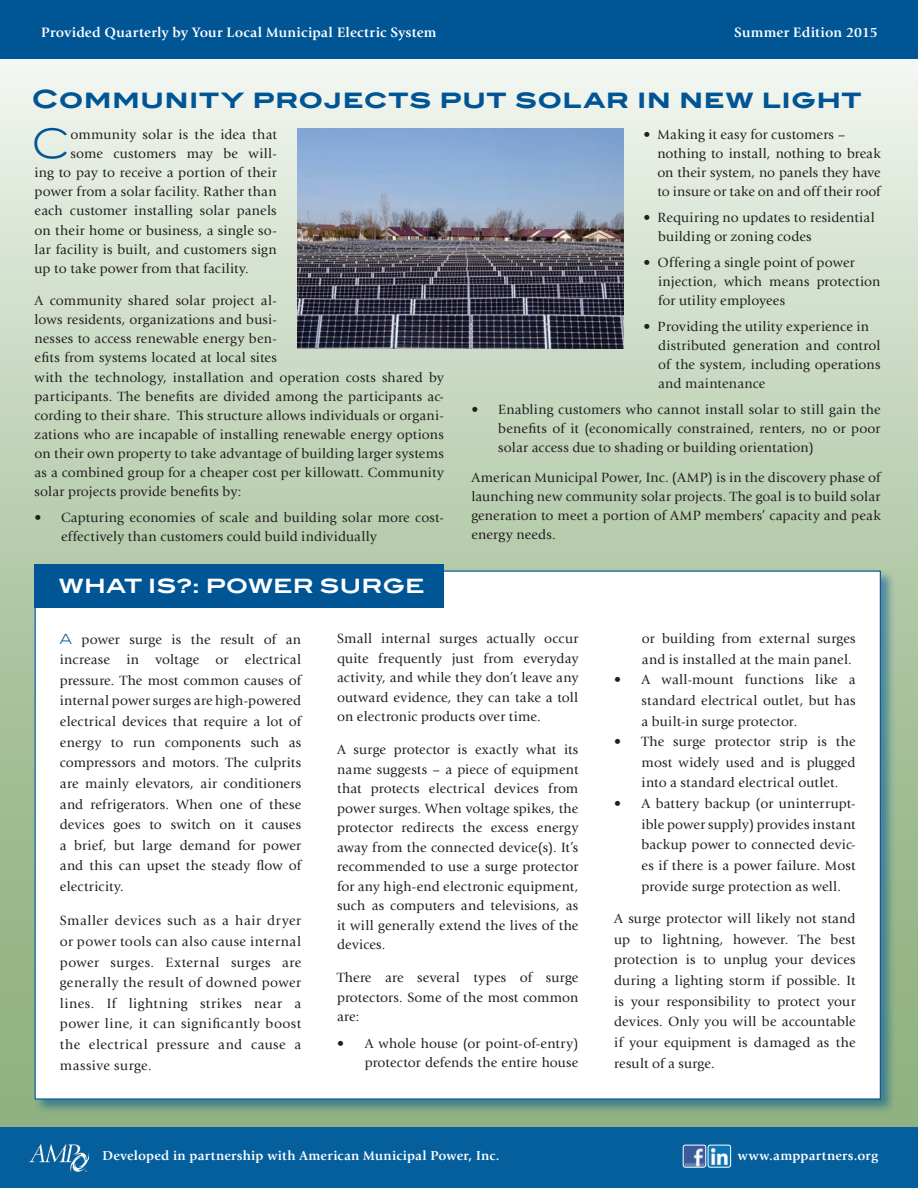
<style>
.page{position:relative;width:918px;height:1188px;background:#fff}
.page>*{position:absolute;margin:0;border:0;box-sizing:border-box;transform-origin:0 0}
.t1{font:300 40.35px "Blair ITC Std";color:#005595}
.t2{font:700 25.05px "Blair ITC Std";letter-spacing:.015em;color:#005595}
.t3{font:700 19.8px "Blair ITC Std";letter-spacing:.005em;color:#fff}
.t4{font:700 14.25px "Giovanni Std";letter-spacing:.02em;color:#fff}
.t5{font:13.95px/20.7px "Giovanni Std";letter-spacing:.015em;color:#231f20;text-align:justify}
.t6{font:700 13.5px "Giovanni Std";letter-spacing:.025em;color:#fff}
.s1{font-family:"Blair ITC Std";font-weight:300;color:#005595}
</style>
<div class="page">
<div style="left:0;top:0;width:918px;height:1188px;background:linear-gradient(to bottom,#edf2ed,#7fa66d)"></div>
<div style="left:0;top:1128px;width:918px;height:60px;background:#055f9d"></div>
<img style="left:29px;top:1145px;width:60px;height:26px">
<div style="left:0;top:0;width:918px;height:58px;background:#005595"></div>
<img style="left:683px;top:1145px;width:21px;height:22px">
<div style="left:683px;top:1145px;width:23px;height:22px;border:1px solid #fff;border-radius:2px"></div>
<img style="left:708px;top:1145px;width:23px;height:22px">
<div style="left:708px;top:1145px;width:23px;height:22px;border:1px solid #fff;border-radius:2px"></div>
<img style="left:297px;top:129px;width:326px;height:219px">
<div style="left:33px;top:569px;width:863px;height:546px;background:#005595;opacity:.55"></div>
<div style="left:35px;top:571px;width:846px;height:529px;background:#fff;border:1px solid #005595"></div>
<div style="left:45px;top:564px;width:399px;height:43px;background:#005595"></div>
<div style="left:35px;top:564px;width:18px;height:43px;background:#005595"></div>
<p class="t4" style="left:41px;top:25px;width:397px">Provided Quarterly by Your Local Municipal Electric System</p>
<p class="t4" style="left:734px;top:25px;width:145px">Summer Edition 2015</p>
<h2 class="t2" style="left:32px;top:83px;width:832px">Community projects put solar in new light</h2>
<h1 class="t1" style="left:31px;top:121px;width:41px">C</h1>
<p class="t5" style="left:70px;top:124px;width:208px">ommunity solar is the idea that</p>
<p class="t5" style="left:70px;top:143px;width:208px">some customers may be will-</p>
<p class="t5" style="left:35px;top:162px;width:244px">ing to pay to receive a portion of their</p>
<p class="t5" style="left:35px;top:182px;width:244px">power from a solar facility. Rather than</p>
<p class="t5" style="left:35px;top:201px;width:244px">each customer installing solar panels</p>
<p class="t5" style="left:35px;top:220px;width:244px">on their home or business, a single so-</p>
<p class="t5" style="left:35px;top:239px;width:244px">lar facility is built, and customers sign</p>
<p class="t5" style="left:35px;top:258px;width:216px">up to take power from that facility.</p>
<p class="t5" style="left:35px;top:291px;width:411px;line-height:19px;text-align:left">A community shared solar project al-<br>lows residents, organizations and busi-<br>nesses to access renewable energy ben-<br>efits from systems located at local sites<br>with the technology, installation and operation costs shared by participants. The benefits are divided among the participants ac&shy;cording to their share. This structure allows individuals or organi&shy;zations who are incapable of installing renewable energy options on their own property to take advantage of building larger systems as a combined group for a cheaper cost per killowatt. Community solar projects provide benefits by:</p>
<p class="t5" style="left:61px;top:508px;width:384px;line-height:19px;text-indent:-26px">• Capturing economies of scale and building solar more cost&shy;effectively than customers could build individually</p>
<p class="t5" style="left:657px;top:125px;width:225px;line-height:19px;text-align:left;text-indent:-14px">• Making it easy for customers – nothing to install, nothing to break on their system, no panels they have to insure or take on and off their roof</p>
<p class="t5" style="left:658px;top:208px;width:218px;line-height:19px;text-indent:-15px">• Requiring no updates to residential building or zoning codes</p>
<p class="t5" style="left:658px;top:253px;width:224px;line-height:19px;text-align:left;text-indent:-15px">• Offering a single point of power injection, which means protection for utility employees</p>
<p class="t5" style="left:658px;top:317px;width:224px;line-height:19px;text-align:left;text-indent:-15px">• Providing the utility experience in distributed generation and control of the system, including operations and maintenance</p>
<p class="t5" style="left:498px;top:400px;width:384px;line-height:19px;text-indent:-27px">• Enabling customers who cannot install solar to still gain the benefits of it (economically constrained, renters, no or poor solar access due to shading or building orientation)</p>
<p class="t5" style="left:471px;top:468px;width:411px;line-height:19px">American Municipal Power, Inc. (AMP) is in the discovery phase of launching new community solar projects. The goal is to build solar generation to meet a portion of AMP members’ capacity and peak energy needs.</p>
<h3 class="t3" style="left:59px;top:574px;width:367px">WHAT IS?: POWER SURGE</h3>
<p class="t5" style="left:337px;top:629px;width:243px;line-height:19.5px">Small internal surges actually occur quite frequently just from everyday activity, and while they don’t leave any outward evidence, they can take a toll on electronic products over time.</p>
<p class="t5" style="left:337px;top:740px;width:243px;line-height:19.5px">A surge protector is exactly what its name suggests – a piece of equipment that protects electrical devices from power surges. When voltage spikes, the protector redirects the excess energy away from the connected device(s). It’s recommended to use a surge protector for any high-end electronic equipment, such as computers and televisions, as it will generally extend the lives of the devices.</p>
<p class="t5" style="left:337px;top:968px;width:243px;line-height:19.5px">There are several types of surge protectors. Some of the most common are:</p>
<p class="t5" style="left:337px;top:1034px;width:243px;line-height:19.5px;text-align:right">• A whole house (or point-of-entry) protector defends the entire house</p>
<p class="t5" style="left:60px;top:629px;width:243px"><span class="s1">A</span> power surge is the result of an increase in voltage or electrical pressure. The most common causes of internal power surges are high-powered electrical devices that require a lot of energy to run components such as compressors and motors. The culprits are mainly elevators, air conditioners and refrigerators. When one of these devices goes to switch on it causes a brief, but large demand for power and this can upset the steady flow of electricity.</p>
<p class="t5" style="left:60px;top:911px;width:243px">Smaller devices such as a hair dryer or power tools can also cause internal power surges. External surges are generally the result of downed power lines. If lightning strikes near a power line, it can significantly boost the electrical pressure and cause a massive surge.</p>
<p class="t5" style="left:642px;top:628px;width:215px">or building from external surges and is installed at the main panel.</p>
<p class="t5" style="left:642px;top:670px;width:216px;text-indent:-27px">• A wall-mount functions like a standard electrical outlet, but has a built-in surge protector.</p>
<p class="t5" style="left:642px;top:731px;width:215px;text-indent:-27px">• The surge protector strip is the most widely used and is plugged into a standard electrical outlet.</p>
<p class="t5" style="left:642px;top:793px;width:215px;text-indent:-27px">• A battery backup (or uninterrupt&shy;ible power supply) provides instant backup power to connected devic&shy;es if there is a power failure. Most provide surge protection as well.</p>
<p class="t5" style="left:614px;top:908px;width:243px">A surge protector will likely not stand up to lightning, however. The best protection is to unplug your devices during a lighting storm if possible. It is your responsibility to protect your devices. Only you will be accountable if your equipment is damaged as the result of a surge.</p>
<p class="t6" style="left:103px;top:1148px;width:399px">Developed in partnership with American Municipal Power, Inc.</p>
<p class="t6" style="left:738px;top:1148px;width:142px">www.amppartners.org</p>
</div>
